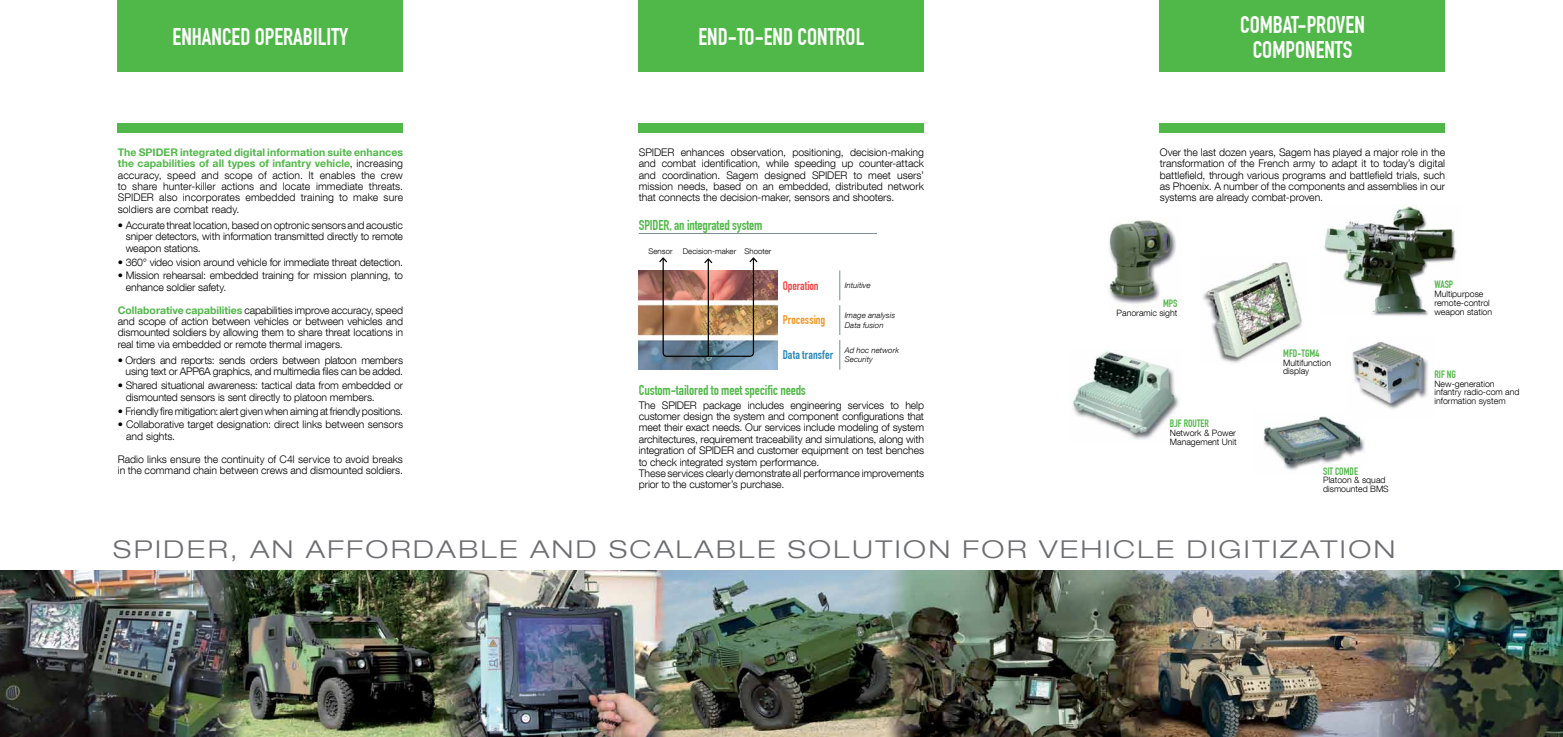
<style>
.page{position:relative;width:1563px;height:737px;background:#fff}
.page>*{position:absolute;margin:0;border:0;box-sizing:border-box;transform-origin:0 0}
.t1{font:300 expanded 24.5px "Helvetica Neue LT Com";letter-spacing:.09em;color:#6d6e71;scale:1.1 1}
.t2{font:23.62px/24.5px "DIN Engschrift LT";color:#fff}
.t3{font:14px "DIN Engschrift LT";letter-spacing:-.01em;color:#50b848}
.t4{font:12.25px "DIN Engschrift LT";color:#2787ba}
.t5{font:12.25px "DIN Engschrift LT";color:#f7941e}
.t6{font:12.25px "DIN Engschrift LT";color:#ef4945}
.t7{font:300 10.5px/11.4px "Helvetica Neue LT Com";letter-spacing:-.01em;color:#000}
.t8{font:10.5px "DIN Engschrift LT";color:#50b848}
.t9{font:300 8.75px/8.8px "Helvetica Neue LT Com";color:#000}
.t10{font:italic 300 7.88px/9.6px "Helvetica Neue LT Com";letter-spacing:.01em;color:#000}
.t11{font:300 7.88px "Helvetica Neue LT Com";letter-spacing:.005em;color:#000}
.s1{font-weight:700;color:#50b848}
</style>
<div class="page">
<img style="left:0;top:570px;width:1563px;height:167px">
<div style="left:118px;top:0;width:285px;height:72px;background:#50b848"></div>
<div style="left:639px;top:0;width:285px;height:72px;background:#50b848"></div>
<div style="left:1160px;top:0;width:285px;height:72px;background:#50b848"></div>
<div style="left:118px;top:123px;width:285px;height:10px;background:#50b848"></div>
<div style="left:639px;top:123px;width:285px;height:10px;background:#50b848"></div>
<div style="left:1160px;top:123px;width:285px;height:10px;background:#50b848"></div>
<hr style="left:639px;top:233px;width:238px;height:1px;background:#7b8d97">
<img style="left:639px;top:270px;width:138px;height:99px">
<img style="left:658px;top:257px;width:101px;height:100px">
<hr style="left:839px;top:305px;width:1px;height:30px;background:#7b8d97">
<hr style="left:839px;top:270px;width:1px;height:30px;background:#7b8d97">
<hr style="left:839px;top:340px;width:1px;height:30px;background:#7b8d97">
<img style="left:1108px;top:218px;width:68px;height:86px">
<img style="left:1324px;top:206px;width:133px;height:110px">
<img style="left:1264px;top:416px;width:101px;height:54px">
<img style="left:1203px;top:262px;width:100px;height:101px">
<img style="left:1072px;top:351px;width:107px;height:89px">
<img style="left:1346px;top:342px;width:82px;height:77px">
<h2 class="t2" style="left:173px;top:25px;width:11px">ENHANCED</h2>
<h2 class="t2" style="left:255px;top:25px;width:11px">OPERA</h2>
<h2 class="t2" style="left:303px;top:25px;width:18px">BILITY</h2>
<h2 class="t2" style="left:698px;top:25px;width:167px">end-to-end control</h2>
<h2 class="t2" style="left:1252px;top:13px;width:65px;text-indent:-12px">COM BAT-PROVEN<br>COMPONENTS</h2>
<p class="t7" style="left:118px;top:146px;width:287px;text-align:justify"><span class="s1">The SPIDER integrated digital information suite enhances the capabilities of all types of infantry vehicle</span>, increasing accuracy, speed and scope of action. It enables the crew to share hunter-killer actions and locate immediate threats.<br>SPIDER also incorporates embedded training to make sure soldiers are combat ready.</p>
<p class="t7" style="left:126px;top:219px;width:279px;text-align:justify;text-indent:-8px">• Accurate threat location, based on optronic sensors and acoustic sniper detectors, with information transmitted directly to remote weapon stations.</p>
<p class="t7" style="left:118px;top:256px;width:287px">• 360° video vision around vehicle for immediate threat detection.</p>
<p class="t7" style="left:126px;top:270px;width:279px;text-indent:-8px">• Mission rehearsal: embedded training for mission planning, to enhance soldier safety.</p>
<p class="t7" style="left:118px;top:304px;width:287px;text-align:justify"><span class="s1">Collaborative capabilities</span> capabilities improve accuracy, speed and scope of action between vehicles or between vehicles and dismounted soldiers by allowing them to share threat locations in real time via embedded or remote thermal imagers.</p>
<p class="t7" style="left:118px;top:354px;width:287px;text-align:right">• Orders and reports: sends orders between platoon members using text or APP6A graphics, and multimedia files can be added.</p>
<p class="t7" style="left:126px;top:380px;width:279px;text-indent:-8px">• Shared situational awareness: tactical data from embedded or dismounted sensors is sent directly to platoon members.</p>
<p class="t7" style="left:118px;top:405px;width:287px">• Friendly fire mitigation: alert given when aiming at friendly positions.</p>
<p class="t7" style="left:126px;top:419px;width:279px;text-indent:-8px">• Collaborative target designation: direct links between sensors and sights.</p>
<p class="t7" style="left:118px;top:453px;width:287px">Radio links ensure the continuity of C4I service to avoid breaks in the command chain between crews and dismounted soldiers.</p>
<p class="t7" style="left:639px;top:146px;width:287px;text-align:justify">SPIDER enhances observation, positioning, decision-making and combat identification, while speeding up counter-attack and coordination. Sagem designed SPIDER to meet users’ mission needs, based on an embedded, distributed network that connects the decision-maker, sensors and shooters.</p>
<p class="t7" style="left:1160px;top:146px;width:287px;text-align:justify">Over the last dozen years, Sagem has played a major role in the transformation of the French army to adapt it to today’s digital battlefield, through various programs and battlefield trials, such as Phoenix. A number of the components and assemblies in our systems are already combat-proven.</p>
<h3 class="t3" style="left:639px;top:216px;width:7px">SPIDER</h3>
<h3 class="t3" style="left:669px;top:216px;width:95px">, an integrated system</h3>
<p class="t11" style="left:648px;top:246px;width:26px">Sensor</p>
<p class="t11" style="left:744px;top:246px;width:28px">Shooter</p>
<p class="t11" style="left:683px;top:246px;width:55px">Decision-maker</p>
<p class="t6" style="left:783px;top:278px;width:37px">Operation</p>
<p class="t5" style="left:783px;top:313px;width:44px">Processing</p>
<p class="t4" style="left:783px;top:348px;width:52px">Data transfer</p>
<p class="t10" style="left:845px;top:280px;width:27px">Intuitive</p>
<p class="t10" style="left:845px;top:310px;width:52px">Image analysis<br>Data fusion</p>
<p class="t10" style="left:845px;top:345px;width:56px">Ad hoc network<br>Security</p>
<h3 class="t3" style="left:639px;top:382px;width:169px">Custom-tailored to meet specific needs</h3>
<p class="t7" style="left:639px;top:399px;width:287px">The SPIDER package includes engineering services to help customer design the system and component configurations that meet their exact needs. Our services include modeling of system architectures, requirement traceability and simulations, along with integration of SPIDER and customer equipment on test benches to check integrated system performance.<br>These services clearly demonstrate all performance improvements prior to the customer’s purchase.</p>
<p class="t8" style="left:1163px;top:297px;width:6px">MPS</p>
<p class="t9" style="left:1116px;top:308px;width:62px">Panoramic sight</p>
<p class="t8" style="left:1170px;top:417px;width:33px">BJF ROUTER</p>
<p class="t9" style="left:1170px;top:428px;width:68px">Network &amp; Power<br>Management Unit</p>
<p class="t8" style="left:1434px;top:278px;width:12px">WASP</p>
<p class="t9" style="left:1434px;top:289px;width:59px">Multipurpose remote-control weapon station</p>
<p class="t8" style="left:1283px;top:347px;width:37px">mfd-TGM4</p>
<p class="t9" style="left:1283px;top:358px;width:49px">Multifunction display</p>
<p class="t8" style="left:1434px;top:368px;width:18px">RIF NG</p>
<p class="t9" style="left:1434px;top:379px;width:87px">New-generation infantry radio-com and information system</p>
<p class="t8" style="left:1323px;top:465px;width:18px">SIT COMDE</p>
<p class="t9" style="left:1323px;top:475px;width:67px">Platoon &amp; squad dismounted BMS</p>
<h1 class="t1" style="left:113px;top:534px;width:1167px">SPIDER, AN AFFORDABLE AND SCALABLE SOLUTION FOR VEHICLE DIGITIZATION</h1>
</div>
